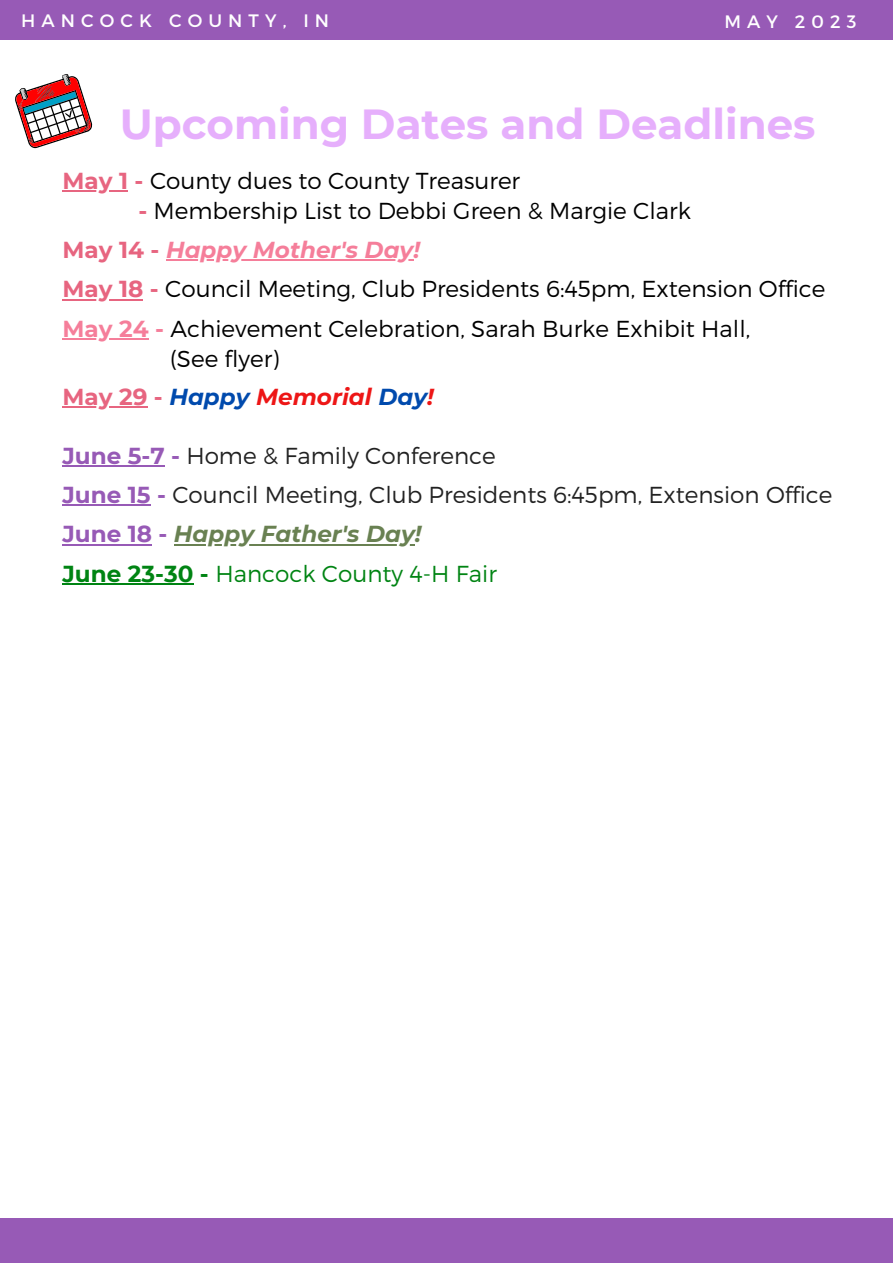
<style>
.page{position:relative;width:893px;height:1264px;background:#fff}
.page>*{position:absolute;margin:0;border:0;box-sizing:border-box;transform-origin:0 0}
.t1{font:700 42px "Montserrat";color:#e6affc}
.t2{font:300 23.1px "Montserrat";color:#000}
.t3{font:300 23.1px "Montserrat";color:#222}
.t4{font:300 23.1px "Montserrat";color:#008413}
.t5{font:italic 700 23.1px "Montserrat";color:#698152}
.t6{font:italic 700 23.1px "Montserrat";color:#f57e9a}
.t7{font:italic 700 23.1px "Montserrat";color:#ed1616}
.t8{font:18px "Montserrat";letter-spacing:.34em;color:#fff}
.s1{font-weight:700;color:#e76580}
.s2{font-style:normal;color:#e76580}
.s3{font-weight:700;color:#f57e9a}
.s4{color:#004aad}
.s5{font-weight:700;color:#975ab6}
.s6{font-style:normal;color:#975ab6}
.s7{font-weight:700}
</style>
<div class="page">
<div style="left:0;top:1218px;width:892px;height:44px;background:#975ab6"></div>
<div style="left:0;top:0;width:892px;height:40px;background:#975ab6"></div>
<svg style="left:15px;top:74px;width:77px;height:74px"></svg>
<hr style="left:62px;top:190px;width:66px;height:2px;background:#e76580">
<hr style="left:166px;top:259px;width:247px;height:2px;background:#f57e9a">
<hr style="left:62px;top:299px;width:81px;height:1px;background:#e76580">
<hr style="left:62px;top:338px;width:86px;height:2px;background:#f57e9a">
<hr style="left:62px;top:406px;width:85px;height:2px;background:#e76580">
<hr style="left:62px;top:465px;width:103px;height:2px;background:#975ab6">
<hr style="left:62px;top:504px;width:89px;height:2px;background:#975ab6">
<hr style="left:62px;top:543px;width:90px;height:2px;background:#975ab6">
<hr style="left:174px;top:543px;width:241px;height:2px;background:#698152">
<hr style="left:62px;top:583px;width:131px;height:2px;background:#008413">
<p class="t8" style="left:21px;top:9px;width:309px">HANCOCK COUNTY, IN</p>
<p class="t8" style="left:724px;top:10px;width:134px">MAY 2023</p>
<p class="t1" style="left:120px;top:99px;width:697px">Upcoming Dates and Deadlines</p>
<p class="t2" style="left:62px;top:165px;width:459px"><span class="s1">May 1 -</span> County dues to County Treasurer</p>
<p class="t2" style="left:138px;top:195px;width:554px"><span class="s1">-</span> Membership List to Debbi Green &amp; Margie Clark</p>
<p class="t6" style="left:62px;top:236px;width:359px"><span class="s2">May 14 -</span> Happy Mother's Day!</p>
<p class="t2" style="left:62px;top:274px;width:764px"><span class="s1">May 18 -</span> Council Meeting, Club Presidents 6:45pm, Extension Office</p>
<p class="t2" style="left:62px;top:313px;width:689px"><span class="s3">May 24 -</span> Achievement Celebration, Sarah Burke Exhibit Hall,</p>
<p class="t2" style="left:170px;top:343px;width:111px">(See flyer)</p>
<p class="t7" style="left:62px;top:382px;width:373px"><span class="s2">May 29 -</span> <span class="s4">Happy</span> Memorial <span class="s4">Day</span>!</p>
<p class="t3" style="left:62px;top:440px;width:435px"><span class="s5">June 5-7 -</span> Home &amp; Family Conference</p>
<p class="t3" style="left:62px;top:479px;width:771px"><span class="s5">June 15 -</span> Council Meeting, Club Presidents 6:45pm, Extension Office</p>
<p class="t5" style="left:62px;top:520px;width:360px"><span class="s6">June 18 -</span> Happy Father's Day!</p>
<p class="t4" style="left:62px;top:558px;width:436px"><span class="s7">June 23-30 -</span> Hancock County 4-H Fair</p>
</div>
